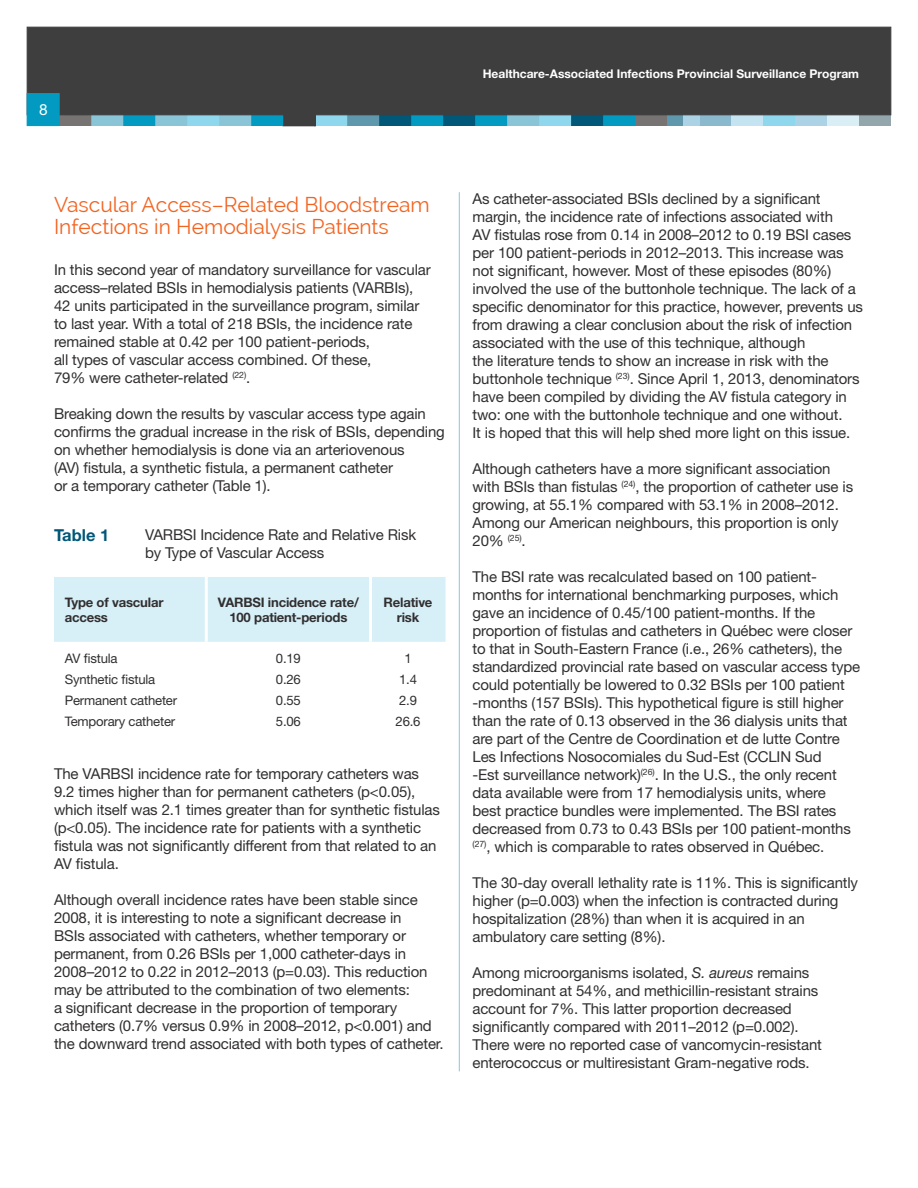
<style>
.page{position:relative;width:918px;height:1188px;background:#fff}
.page>*{position:absolute;margin:0;border:0;box-sizing:border-box;transform-origin:0 0}
.t1{font:21px/22.5px "Raleway";color:#f36421}
.t2{font:700 16.5px "Helvetica Neue";color:#005778}
.t3{font:15.3px "Helvetica Neue";color:#fff}
.t4{font:15px/18px "Helvetica Neue";letter-spacing:-.01em;color:#312f30}
.t5{font:13.2px "Helvetica Neue";letter-spacing:-.015em;color:#312f30}
.t6{font:700 13.2px/15px "Helvetica Neue";letter-spacing:-.015em;color:#312f30;text-align:center}
.t7{font:700 12px "Helvetica Neue";color:#fff}
.s1{font-style:italic}
</style>
<div class="page">
<div style="left:859px;top:110px;width:32px;height:16px;background:#92a6ac"></div>
<div style="left:827px;top:110px;width:32px;height:16px;background:#daeef6"></div>
<div style="left:795px;top:110px;width:32px;height:16px;background:#abd2e5"></div>
<div style="left:763px;top:110px;width:32px;height:16px;background:#8fd7ed"></div>
<svg style="left:59px;top:115px;width:704px;height:11px;background:#539cb2"></svg>
<div style="left:27px;top:27px;width:864px;height:88px;background:#3e3e3f"></div>
<div style="left:27px;top:93px;width:32px;height:33px;background:#039ac1"></div>
<div style="left:54px;top:577px;width:392px;height:65px;background:#d7eff7"></div>
<hr style="left:205px;top:577px;width:3px;height:65px;background:#fff">
<hr style="left:369px;top:577px;width:3px;height:65px;background:#fff">
<hr style="left:459px;top:192px;width:1px;height:879px;background:#8ac5d7">
<p class="t3" style="left:39px;top:100px;width:10px">8</p>
<p class="t7" style="left:483px;top:67px;width:378px">Healthcare-Associated Infections Provincial Surveillance Program</p>
<h1 class="t1" style="left:54px;top:193px;width:377px">Vascular Access–Related Bloodstream<br>Infections in Hemodialysis Patients</h1>
<p class="t4" style="left:54px;top:260px;width:378px">In this second year of mandatory surveillance for vascular access–related BSIs in hemodialysis patients (VARBIs), 42 units participated in the surveillance program, similar to last year. With a total of 218 BSIs, the incidence rate remained stable at 0.42 per 100 patient-periods,<br>all types of vascular access combined. Of these,<br>79% were catheter-related <sup>(22)</sup>.</p>
<p class="t4" style="left:54px;top:404px;width:392px">Breaking down the results by vascular access type again confirms the gradual increase in the risk of BSIs, depending on whether hemodialysis is done via an arteriovenous<br>(AV) fistula, a synthetic fistula, a permanent catheter<br>or a temporary catheter (Table 1).</p>
<p class="t2" style="left:54px;top:525px;width:57px">Table 1</p>
<p class="t4" style="left:145px;top:525px;width:273px">VARBSI Incidence Rate and Relative Risk by Type of Vascular Access</p>
<p class="t6" style="left:65px;top:595px;width:100px;text-align:left">Type of vascular access</p>
<p class="t6" style="left:218px;top:595px;width:143px">VARBSI incidence rate/<br>100 patient-periods</p>
<p class="t6" style="left:384px;top:595px;width:50px">Relative risk</p>
<p class="t5" style="left:65px;top:650px;width:54px">AV fistula</p>
<p class="t5" style="left:276px;top:650px;width:26px">0.19</p>
<p class="t5" style="left:404px;top:650px;width:9px">1</p>
<p class="t5" style="left:65px;top:671px;width:92px">Synthetic fistula</p>
<p class="t5" style="left:276px;top:671px;width:26px">0.26</p>
<p class="t5" style="left:399px;top:671px;width:19px">1.4</p>
<p class="t5" style="left:65px;top:693px;width:114px">Permanent catheter</p>
<p class="t5" style="left:276px;top:693px;width:26px">0.55</p>
<p class="t5" style="left:399px;top:693px;width:19px">2.9</p>
<p class="t5" style="left:65px;top:714px;width:112px">Temporary catheter</p>
<p class="t5" style="left:276px;top:714px;width:26px">5.06</p>
<p class="t5" style="left:396px;top:714px;width:26px">26.6</p>
<p class="t4" style="left:54px;top:764px;width:388px">The VARBSI incidence rate for temporary catheters was 9.2 times higher than for permanent catheters (p&lt;0.05), which itself was 2.1 times greater than for synthetic fistulas (p&lt;0.05). The incidence rate for patients with a synthetic fistula was not significantly different from that related to an AV fistula.</p>
<p class="t4" style="left:54px;top:890px;width:391px">Although overall incidence rates have been stable since 2008, it is interesting to note a significant decrease in<br>BSIs associated with catheters, whether temporary or permanent, from 0.26 BSIs per 1,000 catheter-days in 2008–2012 to 0.22 in 2012–2013 (p=0.03). This reduction may be attributed to the combination of two elements:<br>a significant decrease in the proportion of temporary catheters (0.7% versus 0.9% in 2008–2012, p&lt;0.001) and the downward trend associated with both types of catheter.</p>
<p class="t4" style="left:472px;top:189px;width:392px">As catheter-associated BSIs declined by a significant margin, the incidence rate of infections associated with<br>AV fistulas rose from 0.14 in 2008–2012 to 0.19 BSI cases per 100 patient-periods in 2012–2013. This increase was not significant, however. Most of these episodes (80%) involved the use of the buttonhole technique. The lack of a specific denominator for this practice, however, prevents us from drawing a clear conclusion about the risk of infection associated with the use of this technique, although<br>the literature tends to show an increase in risk with the buttonhole technique <sup>(23)</sup>. Since April 1, 2013, denominators have been compiled by dividing the AV fistula category in two: one with the buttonhole technique and one without.<br>It is hoped that this will help shed more light on this issue.</p>
<p class="t4" style="left:472px;top:459px;width:382px">Although catheters have a more significant association with BSIs than fistulas <sup>(24)</sup>, the proportion of catheter use is growing, at 55.1% compared with 53.1% in 2008–2012.<br>Among our American neighbours, this proportion is only 20% <sup>(25)</sup>.</p>
<p class="t4" style="left:472px;top:567px;width:389px">The BSI rate was recalculated based on 100 patient&shy;months for international benchmarking purposes, which gave an incidence of 0.45/100 patient-months. If the proportion of fistulas and catheters in Québec were closer to that in South-Eastern France (i.e., 26% catheters), the standardized provincial rate based on vascular access type could potentially be lowered to 0.32 BSIs per 100 patient -months (157 BSIs). This hypothetical figure is still higher than the rate of 0.13 observed in the 36 dialysis units that are part of the Centre de Coordination et de lutte Contre Les Infections Nosocomiales du Sud-Est (CCLIN Sud<br>-Est surveillance network)<sup>(26)</sup>. In the U.S., the only recent data available were from 17 hemodialysis units, where<br>best practice bundles were implemented. The BSI rates decreased from 0.73 to 0.43 BSIs per 100 patient-months <sup>(27)</sup>, which is comparable to rates observed in Québec.</p>
<p class="t4" style="left:472px;top:873px;width:387px">The 30-day overall lethality rate is 11%. This is significantly higher (p=0.003) when the infection is contracted during hospitalization (28%) than when it is acquired in an ambulatory care setting (8%).</p>
<p class="t4" style="left:472px;top:963px;width:351px">Among microorganisms isolated, <span class="s1">S. aureus</span> remains predominant at 54%, and methicillin-resistant strains account for 7%. This latter proportion decreased significantly compared with 2011–2012 (p=0.002).<br>There were no reported case of vancomycin-resistant enterococcus or multiresistant Gram-negative rods.</p>
</div>
